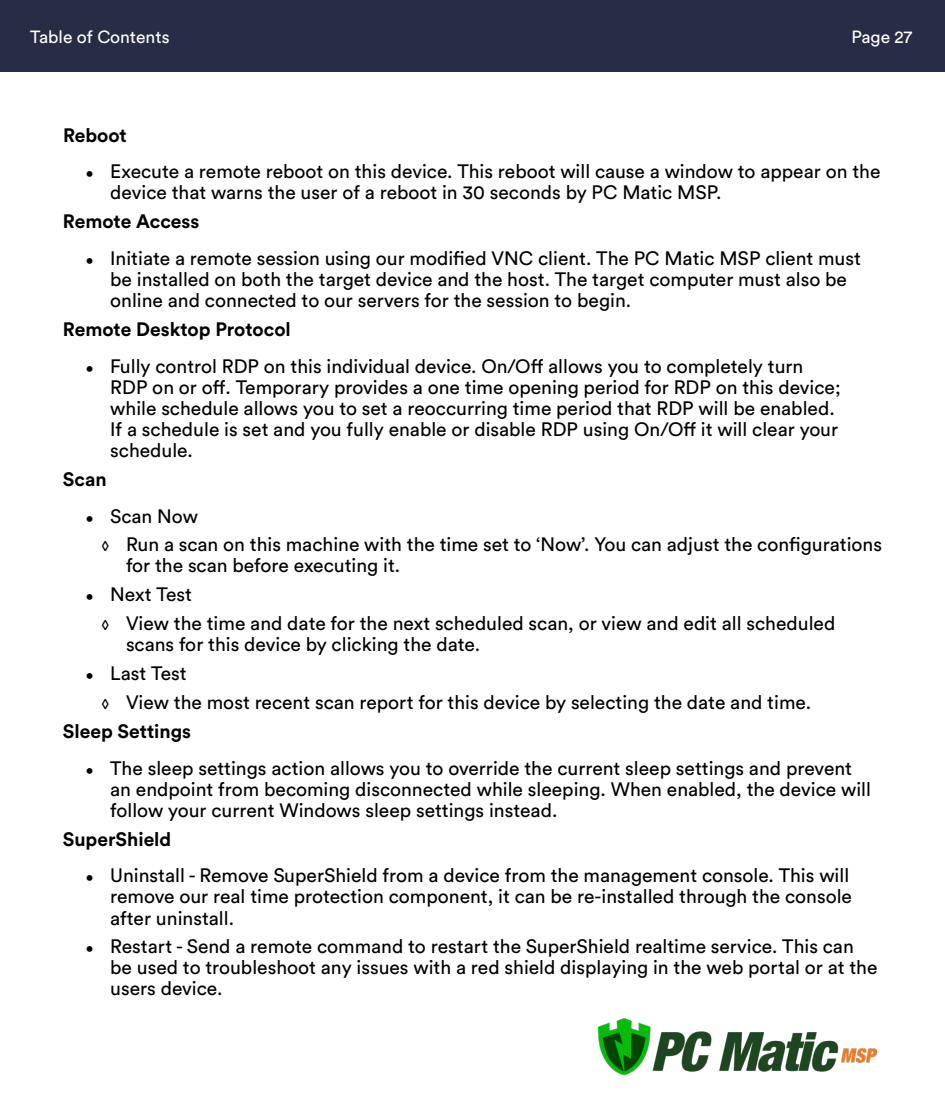
<style>
.page{position:relative;width:945px;height:1097px;background:#fff}
.page>*{position:absolute;margin:0;border:0;box-sizing:border-box;transform-origin:0 0}
.t1{font:19.25px/21px "Circular Std";color:#000}
.t2{font:700 19.25px "Circular Std";color:#000}
.t3{font:17.5px "Circular Std";color:#fff}
.s1{font-size:14px}
</style>
<div class="page">
<div style="left:0;top:0;width:945px;height:71px;background:#262d44"></div>
<img style="left:597px;top:1018px;width:281px;height:58px">
<p class="t3" style="left:30px;top:26px;width:141px">Table of Contents</p>
<p class="t3" style="left:851px;top:26px;width:62px">Page 27</p>
<p class="t2" style="left:63px;top:122px;width:65px">Reboot</p>
<p class="t1" style="left:110px;top:161px;width:772px;text-indent:-24px"><span class="s1">•</span> Execute a remote reboot on this device. This reboot will cause a window to appear on the device that warns the user of a reboot in 30 seconds by PC Matic MSP.</p>
<p class="t2" style="left:63px;top:209px;width:138px">Remote Access</p>
<p class="t1" style="left:110px;top:247px;width:752px;text-indent:-24px"><span class="s1">•</span> Initiate a remote session using our modified VNC client. The PC Matic MSP client must be installed on both the target device and the host. The target computer must also be online and connected to our servers for the session to begin.</p>
<p class="t2" style="left:63px;top:317px;width:229px">Remote Desktop Protocol</p>
<p class="t1" style="left:110px;top:355px;width:732px;text-indent:-24px"><span class="s1">•</span> Fully control RDP on this individual device. On/Off allows you to completely turn RDP on or off. Temporary provides a one time opening period for RDP on this device; while schedule allows you to set a reoccurring time period that RDP will be enabled.<br>If a schedule is set and you fully enable or disable RDP using On/Off it will clear your schedule.</p>
<p class="t2" style="left:63px;top:466px;width:45px">Scan</p>
<p class="t1" style="left:102px;top:501px;width:782px;line-height:28.9px;text-indent:-16px"><span class="s1">•</span> Scan Now<br><span class="s1">◊</span> Run a scan on this machine with the time set to ‘Now’. You can adjust the configurations</p>
<p class="t1" style="left:126px;top:555px;width:276px">for the scan before executing it.</p>
<p class="t1" style="left:102px;top:580px;width:735px;line-height:28.9px;text-indent:-16px"><span class="s1">•</span> Next Test<br><span class="s1">◊</span> View the time and date for the next scheduled scan, or view and edit all scheduled</p>
<p class="t1" style="left:126px;top:633px;width:356px">scans for this device by clicking the date.</p>
<p class="t1" style="left:86px;top:662px;width:102px"><span class="s1">•</span> Last Test</p>
<p class="t1" style="left:102px;top:691px;width:711px"><span class="s1">◊</span> View the most recent scan report for this device by selecting the date and time.</p>
<p class="t2" style="left:63px;top:718px;width:130px">Sleep Settings</p>
<p class="t1" style="left:110px;top:757px;width:762px;text-indent:-24px"><span class="s1">•</span> The sleep settings action allows you to override the current sleep settings and prevent an endpoint from becoming disconnected while sleeping. When enabled, the device will follow your current Windows sleep settings instead.</p>
<p class="t2" style="left:63px;top:826px;width:110px">SuperShield</p>
<p class="t1" style="left:110px;top:864px;width:743px;text-indent:-24px"><span class="s1">•</span> Uninstall - Remove SuperShield from a device from the management console. This will remove our real time protection component, it can be re-installed through the console after uninstall.</p>
<p class="t1" style="left:110px;top:935px;width:769px;text-indent:-24px"><span class="s1">•</span> Restart - Send a remote command to restart the SuperShield realtime service. This can be used to troubleshoot any issues with a red shield displaying in the web portal or at the users device.</p>
</div>
